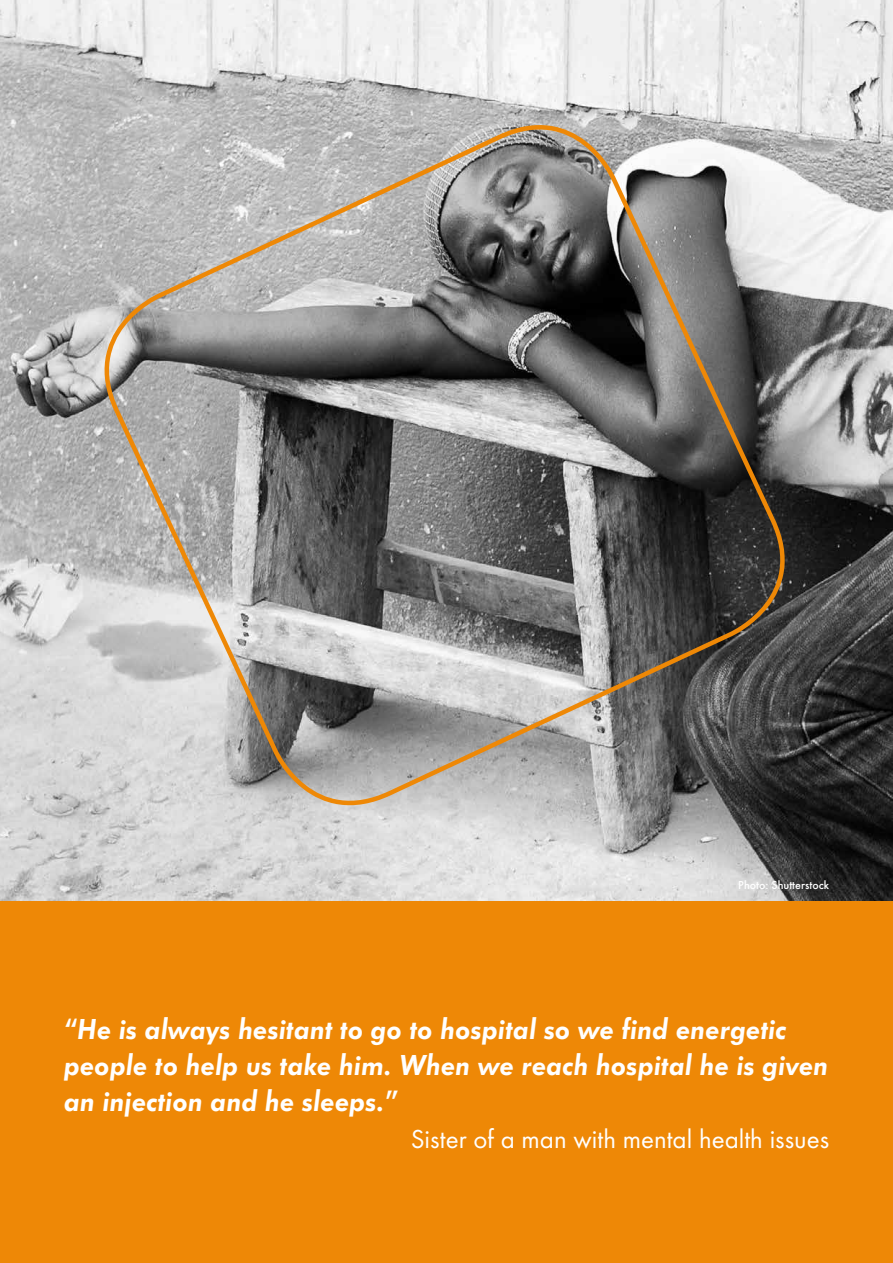
<style>
.page{position:relative;width:893px;height:1263px;background:#fff}
.page>*{position:absolute;margin:0;border:0;box-sizing:border-box;transform-origin:0 0}
.t1{font:30px/36px "Futura TOT Demi Obli";color:#fff}
.t2{font:27px "Futura TOT";color:#fff}
.t3{font:500 12px "Futura TOT";color:#fff}
</style>
<div class="page">
<img style="left:0;top:0;width:893px;height:901px">
<div style="left:0;top:901px;width:893px;height:362px;background:#ee8806"></div>
<svg style="left:81px;top:101px;width:727px;height:728px;background:#918f8c"></svg>
<p class="t3" style="left:738px;top:878px;width:92px">Photo: Shutterstock</p>
<p class="t1" style="left:64px;top:1011px;width:766px">“He is always hesitant to go to hospital so we find energetic people to help us take him. When we reach hospital he is given an injection and he sleeps.”</p>
<p class="t2" style="left:411px;top:1122px;width:420px">Sister of a man with mental health issues</p>
</div>
